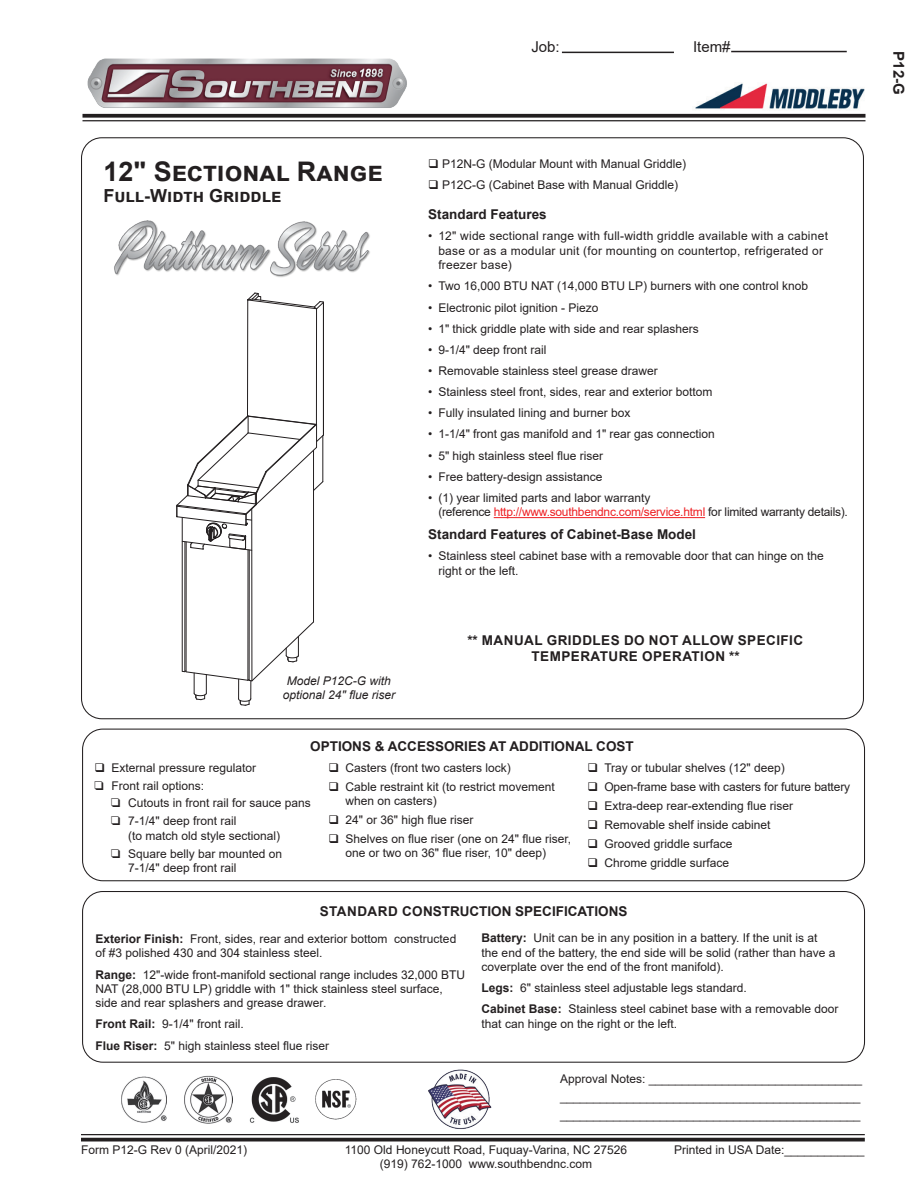
<style>
.page{position:relative;width:918px;height:1188px;background:#fff}
.page>*{position:absolute;margin:0;border:0;box-sizing:border-box;transform-origin:0 0}
.t1{font:700 27px "Arial";color:#231f20}
.t2{font:700 18px "Arial";color:#231f20}
.t3{font:15px "Arial";color:#231f20}
.t4{font:700 15px "Arial";color:#231f20}
.t5{font:700 13.5px "Arial";color:#231f20}
.t6{font:700 13.5px/16.5px "Arial";letter-spacing:.035em;color:#231f20;text-align:center}
.t7{font:12px/14.4px "Arial";color:#231f20}
.t8{font:12px/14.4px "Arial";letter-spacing:.02em;color:#231f20}
.t9{font:12px/14.4px "Arial";letter-spacing:-.02em;color:#231f20}
.t10{font:italic 12px/14.4px "Arial";color:#231f20;text-align:center}
.s1{color:#ee1f23}
.s2{font-weight:700}
</style>
<div class="page">
<hr style="left:81px;top:1134px;width:784px;height:1px;background:#231f20">
<svg style="left:81px;top:1138px;width:784px;height:4px;background:#3e3a3b"></svg>
<img style="left:185px;top:1076px;width:47px;height:48px">
<img style="left:121px;top:1076px;width:46px;height:47px">
<img style="left:315px;top:1079px;width:42px;height:41px">
<img style="left:249px;top:1077px;width:50px;height:46px">
<hr style="left:562px;top:52px;width:112px;height:1px;background:#231f20">
<hr style="left:731px;top:51px;width:116px;height:1px;background:#231f20">
<svg style="left:82px;top:114px;width:784px;height:4px;background:#373435"></svg>
<hr style="left:82px;top:120px;width:784px;height:1px;background:#231f20">
<img style="left:82px;top:58px;width:330px;height:56px">
<img style="left:428px;top:1069px;width:64px;height:60px">
<div style="left:82px;top:891px;width:783px;height:172px;border:1px solid #231f20;border-radius:20px"></div>
<div style="left:82px;top:729px;width:783px;height:152px;border:1px solid #231f20;border-radius:20px"></div>
<img style="left:695px;top:83px;width:170px;height:27px">
<hr style="left:494px;top:517px;width:211px;height:1px;background:#ee1f23">
<img style="left:114px;top:220px;width:256px;height:57px">
<hr style="left:251px;top:509px;width:1px;height:172px;background:#231f20">
<hr style="left:313px;top:450px;width:1px;height:172px;background:#231f20">
<hr style="left:316px;top:309px;width:1px;height:115px;background:#231f20">
<hr style="left:323px;top:302px;width:1px;height:133px;background:#231f20">
<hr style="left:185px;top:542px;width:1px;height:130px;background:#231f20">
<hr style="left:186px;top:542px;width:1px;height:130px;background:#231f20">
<hr style="left:182px;top:542px;width:1px;height:129px;background:#231f20">
<hr style="left:247px;top:300px;width:1px;height:116px;background:#231f20">
<svg style="left:247px;top:293px;width:77px;height:16px"></svg>
<hr style="left:248px;top:550px;width:1px;height:130px;background:#231f20">
<hr style="left:249px;top:550px;width:1px;height:130px;background:#231f20">
<svg style="left:182px;top:621px;width:132px;height:85px"></svg>
<svg style="left:176px;top:415px;width:148px;height:136px"></svg>
<p class="t3" style="left:531px;top:36px;width:30px">Job:</p>
<p class="t3" style="left:693px;top:36px;width:39px">Item#</p>
<h1 class="t1" style="left:103px;top:152px;width:281px">12" Sectional Range</h1>
<h2 class="t2" style="left:103px;top:183px;width:179px">Full-Width Griddle</h2>
<p class="t10" style="left:283px;top:673px;width:114px">Model P12C-G with optional 24" flue riser</p>
<p class="t7" style="left:428px;top:157px;width:260px">❑ P12N-G (Modular Mount with Manual Griddle)</p>
<p class="t7" style="left:428px;top:178px;width:252px">❑ P12C-G (Cabinet Base with Manual Griddle)</p>
<p class="t5" style="left:428px;top:205px;width:120px">Standard Features</p>
<p class="t8" style="left:438px;top:229px;width:391px;text-indent:-10px">• 12" wide sectional range with full-width griddle available with a cabinet base or as a modular unit (for mounting on countertop, refrigerated or freezer base)</p>
<p class="t7" style="left:428px;top:279px;width:381px">• Two 16,000 BTU NAT (14,000 BTU LP) burners with one control knob</p>
<p class="t7" style="left:428px;top:300px;width:172px">• Electronic pilot ignition - Piezo</p>
<p class="t7" style="left:428px;top:321px;width:272px">• 1" thick griddle plate with side and rear splashers</p>
<p class="t7" style="left:428px;top:342px;width:120px">• 9-1/4" deep front rail</p>
<p class="t7" style="left:428px;top:364px;width:231px">• Removable stainless steel grease drawer</p>
<p class="t7" style="left:428px;top:385px;width:286px">• Stainless steel front, sides, rear and exterior bottom</p>
<p class="t7" style="left:428px;top:406px;width:204px">• Fully insulated lining and burner box</p>
<p class="t7" style="left:428px;top:427px;width:288px">• 1-1/4" front gas manifold and 1" rear gas connection</p>
<p class="t7" style="left:428px;top:448px;width:177px">• 5" high stainless steel flue riser</p>
<p class="t7" style="left:428px;top:469px;width:176px">• Free battery-design assistance</p>
<p class="t9" style="left:438px;top:490px;width:411px;text-indent:-10px">• (1) year limited parts and labor warranty<br>(reference <span class="s1">http://www.southbendnc.com/service.html</span> for limited warranty details).</p>
<p class="t5" style="left:428px;top:525px;width:269px">Standard Features of Cabinet-Base Model</p>
<p class="t7" style="left:438px;top:549px;width:387px;text-indent:-10px">• Stainless steel cabinet base with a removable door that can hinge on the right or the left.</p>
<p class="t6" style="left:467px;top:632px;width:337px">** MANUAL GRIDDLES DO NOT ALLOW SPECIFIC<br>TEMPERATURE OPERATION **</p>
<p class="t5" style="left:310px;top:737px;width:325px">OPTIONS &amp; ACCESSORIES AT ADDITIONAL COST</p>
<p class="t7" style="left:111px;top:758px;width:146px;line-height:17.9px;text-indent:-17px">❑ External pressure regulator<br>Front rail options:</p>
<p class="t7" style="left:128px;top:794px;width:184px;line-height:17.9px">Cutouts in front rail for sauce pans<br>7-1/4" deep front rail</p>
<p class="t7" style="left:128px;top:827px;width:156px;line-height:17.9px">(to match old style sectional)<br>Square belly bar mounted on</p>
<p class="t7" style="left:128px;top:861px;width:110px">7-1/4" deep front rail</p>
<p class="t7" style="left:329px;top:760px;width:184px">❑ Casters (front two casters lock)</p>
<p class="t7" style="left:345px;top:779px;width:211px;text-indent:-17px">❑ Cable restraint kit (to restrict movement when on casters)</p>
<p class="t7" style="left:329px;top:812px;width:146px">❑ 24" or 36" high flue riser</p>
<p class="t7" style="left:345px;top:831px;width:227px;text-indent:-17px">❑ Shelves on flue riser (one on 24" flue riser, one or two on 36" flue riser, 10" deep)</p>
<p class="t7" style="left:588px;top:760px;width:199px">❑ Tray or tubular shelves (12" deep)</p>
<p class="t7" style="left:588px;top:779px;width:264px">❑ Open-frame base with casters for future battery</p>
<p class="t7" style="left:588px;top:798px;width:207px">❑ Extra-deep rear-extending flue riser</p>
<p class="t7" style="left:588px;top:817px;width:184px">❑ Removable shelf inside cabinet</p>
<p class="t7" style="left:588px;top:836px;width:146px">❑ Grooved griddle surface</p>
<p class="t7" style="left:588px;top:855px;width:143px">❑ Chrome griddle surface</p>
<p class="t5" style="left:320px;top:902px;width:309px">STANDARD CONSTRUCTION SPECIFICATIONS</p>
<p class="t7" style="left:96px;top:931px;width:362px"><span class="s2">Exterior Finish:</span> Front, sides, rear and exterior bottom constructed of #3 polished 430 and 304 stainless steel.</p>
<p class="t7" style="left:96px;top:967px;width:371px"><span class="s2">Range:</span> 12"-wide front-manifold sectional range includes 32,000 BTU<br>NAT (28,000 BTU LP) griddle with 1" thick stainless steel surface, side and rear splashers and grease drawer.</p>
<p class="t7" style="left:96px;top:1014px;width:235px;line-height:21.1px"><span class="s2">Front Rail:</span> 9-1/4" front rail.<br><span class="s2">Flue Riser:</span> 5" high stainless steel flue riser</p>
<p class="t7" style="left:482px;top:931px;width:355px"><span class="s2">Battery:</span> Unit can be in any position in a battery. If the unit is at the end of the battery, the end side will be solid (rather than have a coverplate over the end of the front manifold).</p>
<p class="t7" style="left:482px;top:977px;width:358px;line-height:21.1px"><span class="s2">Legs:</span> 6" stainless steel adjustable legs standard.<br><span class="s2">Cabinet Base:</span> Stainless steel cabinet base with a removable door</p>
<p class="t7" style="left:482px;top:1016px;width:197px">that can hinge on the right or the left.</p>
<p class="t7" style="left:560px;top:1070px;width:304px;line-height:18px">Approval Notes: ________________________________ _____________________________________________ _____________________________________________</p>
<p class="t7" style="left:345px;top:1142px;width:284px;text-align:center">1100 Old Honeycutt Road, Fuquay-Varina, NC 27526 (919) 762-1000 www.southbendnc.com</p>
<p class="t7" style="left:81px;top:1142px;width:168px">Form P12-G Rev 0 (April/2021)</p>
<p class="t7" style="left:674px;top:1142px;width:192px">Printed in USA Date:____________</p>
<p class="t4" style="left:909px;top:51px;width:45px;rotate:90deg">P12-G</p>
</div>
